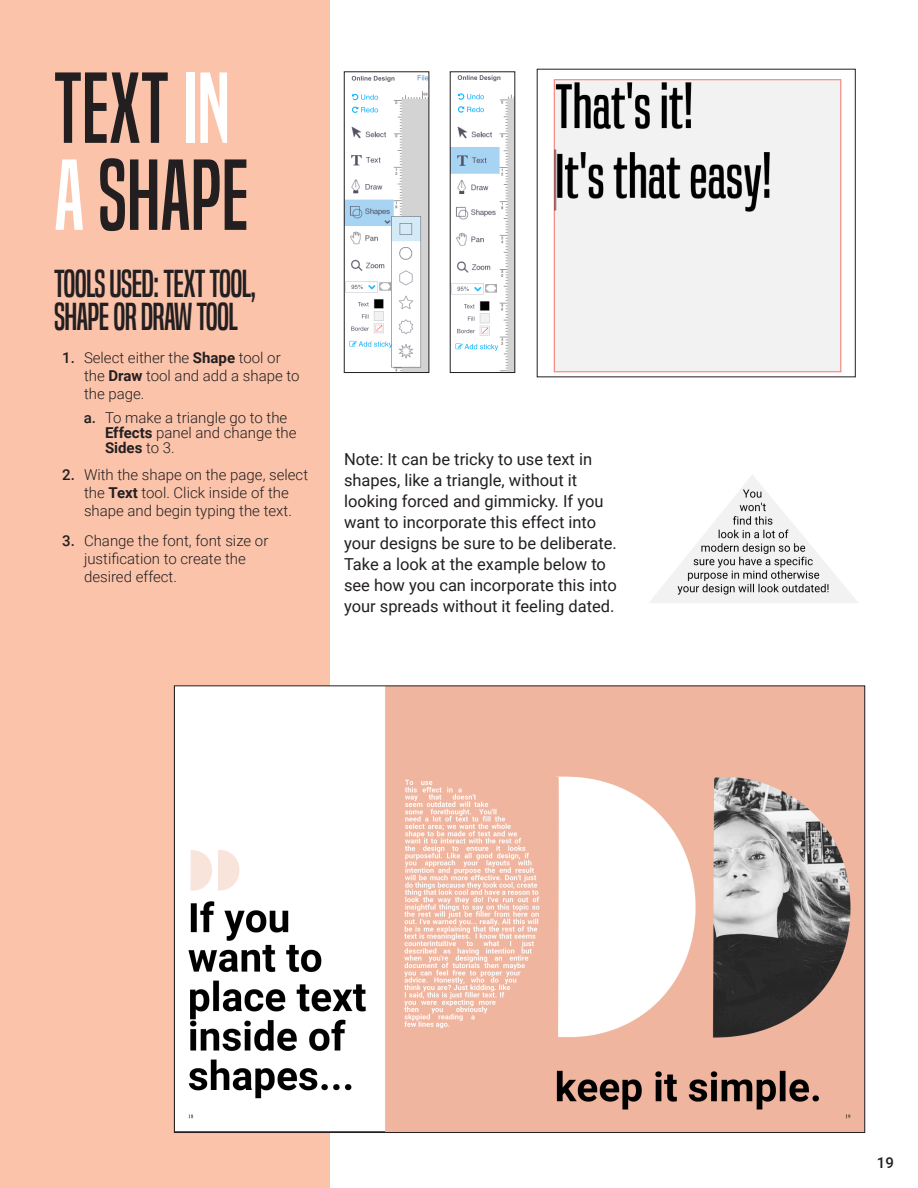
<style>
.page{position:relative;width:918px;height:1188px;background:#fff}
.page>*{position:absolute;margin:0;border:0;box-sizing:border-box;transform-origin:0 0}
.Section_Title{font:93px/87px "Built Rg";color:#231f20}
.t1{font:36px/33px "Built Rg";letter-spacing:-.02em;color:#231f20}
.Body_Text{font:16.5px/21px "Roboto";color:#231f20}
.t2{font:300 15px/18px "Roboto";color:#231f20}
.t3{font:500 15px "Roboto";color:#231f20}
.s1{color:#fff}
.s2{font-weight:500}
.s3{font-weight:700}
</style>
<div class="page">
<div style="left:0;top:0;width:329px;height:1188px;background:#fbc3aa"></div>
<svg style="left:174px;top:685px;width:691px;height:448px"></svg>
<svg style="left:344px;top:71px;width:86px;height:302px"></svg>
<svg style="left:449px;top:71px;width:67px;height:302px"></svg>
<img style="left:649px;top:475px;width:209px;height:128px">
<svg style="left:536px;top:68px;width:320px;height:310px"></svg>
<p class="Section_Title" style="left:54px;top:66px;width:196px">TEXT <span class="s1">IN<br>A</span> SHAPE</p>
<p class="t1" style="left:54px;top:267px;width:204px">TOOLS USED: TEXT TOOL,<br>SHAPE OR DRAW TOOL</p>
<p class="t2" style="left:84px;top:348px;width:217px;text-indent:-22px"><span class="s2">1.</span> Select either the <span class="s3">Shape</span> tool or the <span class="s3">Draw</span> tool and add a shape to the page.</p>
<p class="t2" style="left:105px;top:409px;width:193px;line-height:15px;text-indent:-21px"><span class="s2">a.</span> To make a triangle go to the<br><span class="s3">Effects</span> panel and change the<br><span class="s3">Sides</span> to 3.</p>
<p class="t2" style="left:62px;top:465px;width:247px;text-align:center"><span class="s2">2.</span> With the shape on the page, select the <span class="s3">Text</span> tool. Click inside of the shape and begin typing the text.</p>
<p class="t2" style="left:84px;top:531px;width:186px;text-indent:-22px"><span class="s2">3.</span> Change the font, font size or justification to create the desired effect.</p>
<p class="Body_Text" style="left:344px;top:448px;width:274px">Note: It can be tricky to use text in shapes, like a triangle, without it looking forced and gimmicky. If you want to incorporate this effect into your designs be sure to be deliberate.<br>Take a look at the example below to see how you can incorporate this into your spreads without it feeling dated.</p>
<p class="t3" style="left:877px;top:1152px;width:19px">19</p>
</div>
